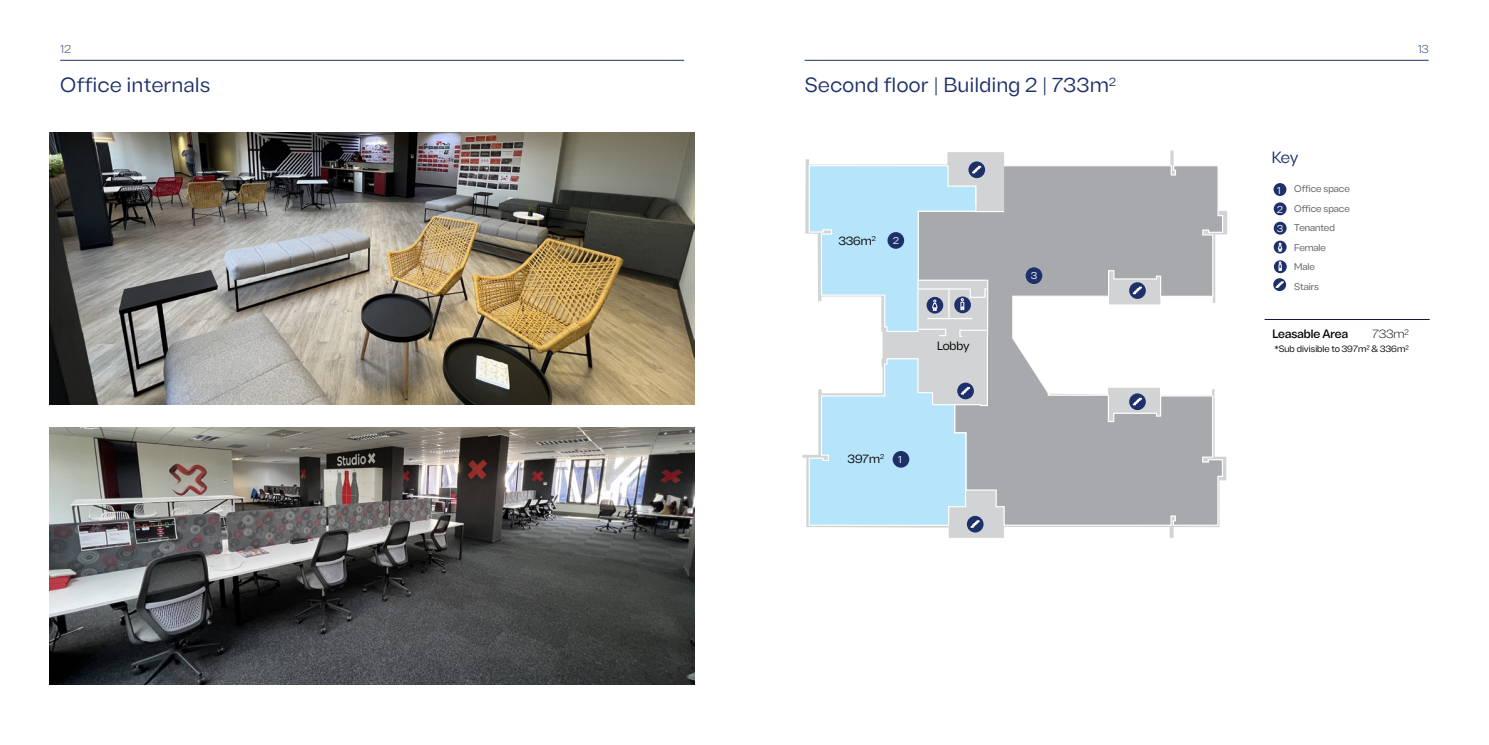
<style>
.page{position:relative;width:1489px;height:745px;background:#fff}
.page>*{position:absolute;margin:0;border:0;box-sizing:border-box;transform-origin:0 0}
.t1{font:20px "Sherika";letter-spacing:.03em;color:#1d306a}
.t2{font:15.88px "Sherika";color:#1d306a}
.t3{font:11.75px "Sherika";color:#010101}
.t4{font:500 11.75px "Sherika";color:#010101}
.t5{font:300 11.75px "Sherika";color:#010101}
.t6{font:300 11.25px "Sherika";color:#1d306a}
.t7{font:9.88px/19.2px "Sherika";color:#fff}
.t8{font:9.38px/19.4px "Sherika";color:#58595b}
.t9{font:9px "Sherika";color:#010101}
</style>
<div class="page">
<hr style="left:804px;top:60px;width:624px;height:1px;background:#1d306a">
<hr style="left:60px;top:60px;width:624px;height:1px;background:#1d306a">
<img style="left:50px;top:427px;width:644px;height:257px">
<img style="left:50px;top:132px;width:644px;height:272px">
<svg style="left:802px;top:150px;width:424px;height:387px"></svg>
<svg style="left:988px;top:164px;width:235px;height:362px;fill:#a7a9ac"></svg>
<hr style="left:1264px;top:319px;width:165px;height:1px;background:#151646">
<svg style="left:1272px;top:278px;width:14px;height:13px"></svg>
<div style="left:1273px;top:202px;width:13px;height:13px;background:#1d306a;border-radius:50%"></div>
<div style="left:1273px;top:183px;width:13px;height:13px;background:#1d306a;border-radius:50%"></div>
<svg style="left:1273px;top:240px;width:13px;height:13px"></svg>
<svg style="left:1277px;top:243px;width:5px;height:8px"></svg>
<svg style="left:1273px;top:260px;width:13px;height:13px"></svg>
<svg style="left:1278px;top:261px;width:3px;height:10px"></svg>
<svg style="left:1275px;top:281px;width:8px;height:7px"></svg>
<div style="left:1273px;top:221px;width:13px;height:13px;background:#1d306a;border-radius:50%"></div>
<div style="left:966px;top:515px;width:17px;height:17px;background:#1d306a;border-radius:50%"></div>
<svg style="left:1129px;top:393px;width:16px;height:17px"></svg>
<svg style="left:1132px;top:397px;width:9px;height:8px"></svg>
<svg style="left:1129px;top:282px;width:16px;height:17px"></svg>
<svg style="left:1132px;top:286px;width:9px;height:8px"></svg>
<svg style="left:968px;top:161px;width:17px;height:17px"></svg>
<div style="left:1025px;top:267px;width:17px;height:17px;background:#1d306a;border-radius:50%"></div>
<svg style="left:808px;top:164px;width:180px;height:363px"></svg>
<p class="t6" style="left:60px;top:42px;width:12px">12</p>
<p class="t6" style="left:1417px;top:42px;width:13px">13</p>
<h1 class="t1" style="left:60px;top:73px;width:151px">Office internals</h1>
<h1 class="t1" style="left:804px;top:73px;width:313px">Second floor | Building 2 | 733m<sup>2</sup></h1>
<p class="t3" style="left:838px;top:233px;width:39px">336m<sup>2</sup></p>
<p class="t7" style="left:893px;top:230px;width:7px">2</p>
<p class="t3" style="left:937px;top:338px;width:34px">Lobby</p>
<p class="t3" style="left:847px;top:451px;width:38px">397m<sup>2</sup></p>
<p class="t7" style="left:898px;top:449px;width:5px">1</p>
<p class="t7" style="left:1031px;top:266px;width:7px">3</p>
<h2 class="t2" style="left:1271px;top:148px;width:28px">Key</h2>
<p class="t7" style="left:1276px;top:199px;width:7px">2<br>3</p>
<p class="t8" style="left:1294px;top:179px;width:57px">Office space<br>Office space<br>Tenanted<br>Female<br>Male<br>Stairs</p>
<p class="t7" style="left:1277px;top:180px;width:5px">1</p>
<p class="t4" style="left:1272px;top:325px;width:77px">Leasable Area</p>
<p class="t5" style="left:1372px;top:326px;width:38px">733m²</p>
<p class="t9" style="left:1274px;top:343px;width:136px">*Sub divisible to 397m² &amp; 336m²</p>
</div>
